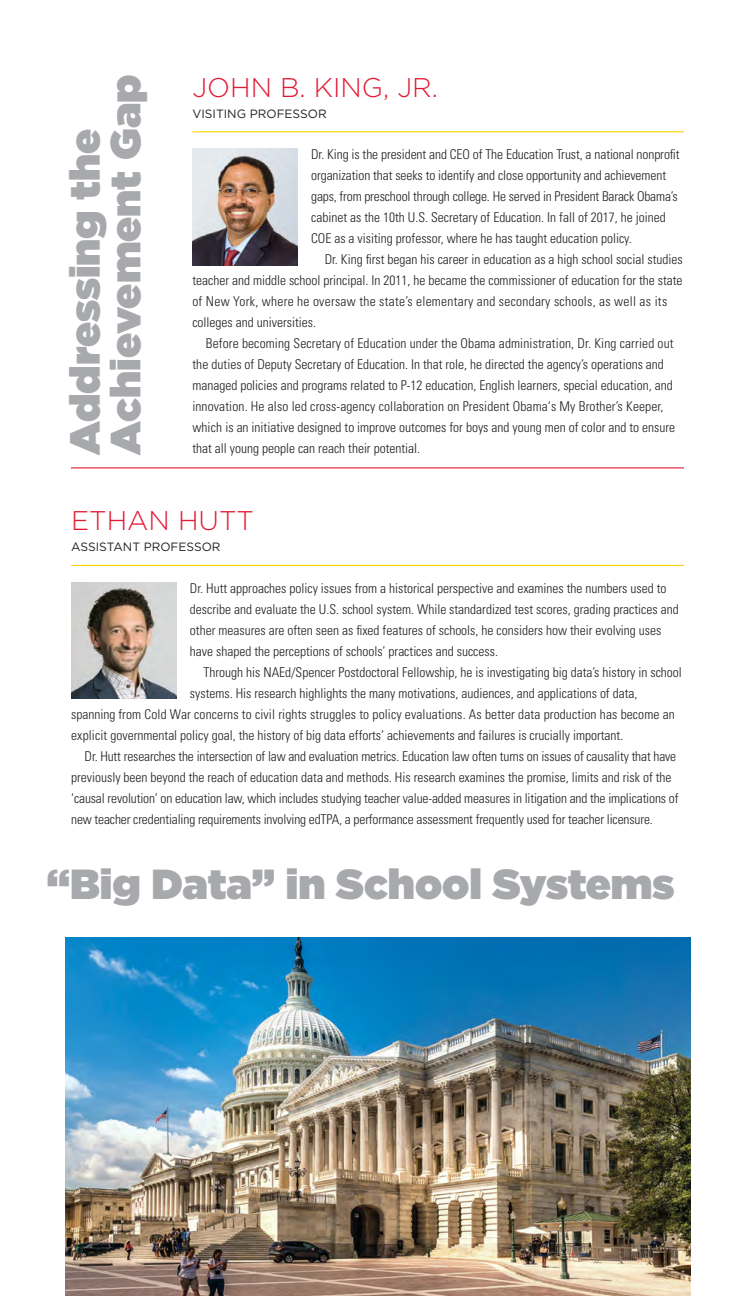
<style>
.page{position:relative;width:756px;height:1296px;background:#fff}
.page>*{position:absolute;margin:0;border:0;box-sizing:border-box;transform-origin:0 0}
.t1{font:900 42px/40.5px "Gotham";color:#a7a9ac}
.t2{font:300 27px "Gotham";color:#e31933}
.t3{font:300 condensed 13.5px/21px "Univers";color:#231f20}
.t4{font:12px "Gotham";color:#231f20}
</style>
<div class="page">
<hr style="left:71px;top:565px;width:613px;height:1px;background:#ffd200">
<img style="left:71px;top:583px;width:105px;height:116px">
<hr style="left:192px;top:131px;width:492px;height:1px;background:#ffd200">
<img style="left:192px;top:149px;width:106px;height:116px">
<hr style="left:71px;top:467px;width:613px;height:1px;background:#e31933">
<img style="left:66px;top:937px;width:624px;height:359px">
<h1 class="t1" style="left:64px;top:455px;width:382px;rotate:-90deg">Addressing the<br>Achievement Gap</h1>
<h2 class="t2" style="left:192px;top:72px;width:247px">JOHN B. KING, JR.</h2>
<p class="t4" style="left:192px;top:107px;width:136px">VISITING PROFESSOR</p>
<p class="t3" style="left:311px;top:144px;width:370px">Dr. King is the president and CEO of The Education Trust, a national nonprofit organization that seeks to identify and close opportunity and achievement gaps, from preschool through college. He served in President Barack Obama’s cabinet as the 10th U.S. Secretary of Education. In fall of 2017, he joined COE as a visiting professor, where he has taught education policy.</p>
<p class="t3" style="left:192px;top:249px;width:492px;text-indent:132px">Dr. King first began his career in education as a high school social studies teacher and middle school principal. In 2011, he became the commissioner of education for the state of New York, where he oversaw the state’s elementary and secondary schools, as well as its colleges and universities.</p>
<p class="t3" style="left:192px;top:333px;width:484px;text-indent:14px">Before becoming Secretary of Education under the Obama administration, Dr. King carried out the duties of Deputy Secretary of Education. In that role, he directed the agency’s operations and managed policies and programs related to P-12 education, English learners, special education, and innovation. He also led cross-agency collaboration on President Obama‘s My Brother’s Keeper, which is an initiative designed to improve outcomes for boys and young men of color and to ensure</p>
<p class="t3" style="left:192px;top:438px;width:229px">that all young people can reach their potential.</p>
<h2 class="t2" style="left:71px;top:506px;width:184px">ETHAN HUTT</h2>
<p class="t4" style="left:71px;top:541px;width:151px">ASSISTANT PROFESSOR</p>
<p class="t3" style="left:190px;top:577px;width:490px">Dr. Hutt approaches policy issues from a historical perspective and examines the numbers used to describe and evaluate the U.S. school system. While standardized test scores, grading practices and other measures are often seen as fixed features of schools, he considers how their evolving uses have shaped the perceptions of schools’ practices and success.</p>
<p class="t3" style="left:203px;top:661px;width:480px">Through his NAEd/Spencer Postdoctoral Fellowship, he is investigating big data’s history in school</p>
<p class="t3" style="left:190px;top:682px;width:449px">systems. His research highlights the many motivations, audiences, and applications of data,</p>
<p class="t3" style="left:71px;top:703px;width:605px">spanning from Cold War concerns to civil rights struggles to policy evaluations. As better data production has become an</p>
<p class="t3" style="left:71px;top:724px;width:554px">explicit governmental policy goal, the history of big data efforts’ achievements and failures is crucially important.</p>
<p class="t3" style="left:85px;top:745px;width:593px">Dr. Hutt researches the intersection of law and evaluation metrics. Education law often turns on issues of causality that have</p>
<p class="t3" style="left:71px;top:766px;width:602px">previously been beyond the reach of education data and methods. His research examines the promise, limits and risk of the</p>
<p class="t3" style="left:71px;top:787px;width:609px">‘causal revolution’ on education law, which includes studying teacher value-added measures in litigation and the implications of</p>
<p class="t3" style="left:71px;top:808px;width:583px">new teacher credentialing requirements involving edTPA, a performance assessment frequently used for teacher licensure.</p>
<h1 class="t1" style="left:47px;top:863px;width:629px">“Big Data” in School Systems</h1>
</div>
